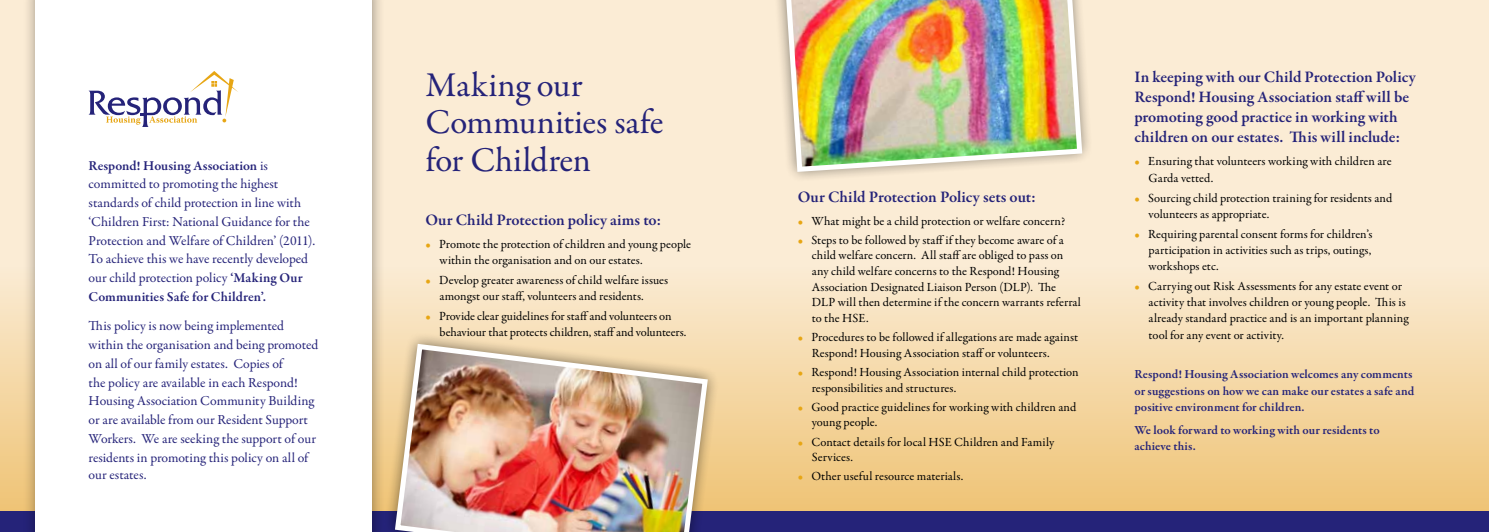
<style>
.page{position:relative;width:1489px;height:532px;background:#fff}
.page>*{position:absolute;margin:0;border:0;box-sizing:border-box;transform-origin:0 0}
.t1{font:35px/37.5px "Garamond Premr Pro";letter-spacing:-.005em;color:#252379}
.t2{font:600 16.25px/20px "Garamond Premr Pro";color:#252379}
.t3{font:13.75px/18.8px "Garamond Premr Pro";color:#252379}
.t4{font:600 13.75px "Garamond Premr Pro";color:#252379}
.t5{font:12.5px/16.2px "Garamond Premr Pro";letter-spacing:.005em;color:#000}
.t6{font:600 12.5px/16.2px "Garamond Premr Pro";letter-spacing:.005em;color:#252379}
.s1{font-weight:400}
.s2{font-weight:600}
.s3{color:#e7a614}
</style>
<div class="page">
<div style="left:0;top:0;width:1488px;height:531px;background:#fbecd5"></div>
<div style="left:0;top:266px;width:1488px;height:251px;background:linear-gradient(to bottom,#faecd5,#efc273)"></div>
<div style="left:0;top:511px;width:1488px;height:20px;background:#252379"></div>
<div style="left:22px;top:0;width:363px;height:531px;background:#000;opacity:.4"></div>
<div style="left:35px;top:0;width:337px;height:531px;background:#fff"></div>
<svg style="left:89px;top:71px;width:149px;height:56px"></svg>
<svg style="left:380px;top:329px;width:342px;height:202px;background:#e7cda4"></svg>
<img style="left:392px;top:341px;width:318px;height:190px">
<svg style="left:778px;top:0;width:311px;height:178px"></svg>
<img style="left:781px;top:0;width:303px;height:174px">
<p class="t4" style="left:89px;top:157px;width:181px">Respond! Housing Association <span class="s1">is</span></p>
<p class="t3" style="left:89px;top:175px;width:228px">committed to promoting the highest standards of child protection in line with ‘Children First: National Guidance for the Protection and Welfare of Children’ (2011).<br>To achieve this we have recently developed our child protection policy <span class="s2">‘Making Our Communities Safe for Children’.</span></p>
<p class="t3" style="left:89px;top:317px;width:231px">This policy is now being implemented within the organisation and being promoted on all of our family estates. Copies of<br>the policy are available in each Respond!<br>Housing Association Community Building or are available from our Resident Support Workers. We are seeking the support of our residents in promoting this policy on all of</p>
<p class="t3" style="left:89px;top:465px;width:59px">our estates.</p>
<h1 class="t1" style="left:425px;top:67px;width:239px">Making our<br>Communities safe</h1>
<h1 class="t1" style="left:425px;top:142px;width:167px">for Children</h1>
<h2 class="t2" style="left:425px;top:210px;width:237px">Our Child Protection policy aims to:</h2>
<p class="t5" style="left:439px;top:236px;width:253px;text-indent:-14px"><span class="s3">•</span> Promote the protection of children and young people within the organisation and on our estates.</p>
<p class="t5" style="left:439px;top:272px;width:230px;text-indent:-14px"><span class="s3">•</span> Develop greater awareness of child welfare issues amongst our staff, volunteers and residents.</p>
<p class="t5" style="left:439px;top:308px;width:248px;text-indent:-14px"><span class="s3">•</span> Provide clear guidelines for staff and volunteers on behaviour that protects children, staff and volunteers.</p>
<h2 class="t2" style="left:797px;top:187px;width:240px">Our Child Protection Policy sets out:</h2>
<p class="t5" style="left:797px;top:213px;width:269px"><span class="s3">•</span> What might be a child protection or welfare concern?</p>
<p class="t5" style="left:811px;top:232px;width:271px;line-height:15.6px;text-indent:-14px"><span class="s3">•</span> Steps to be followed by staff if they become aware of a child welfare concern. All staff are obliged to pass on any child welfare concerns to the Respond! Housing Association Designated Liaison Person (DLP). The DLP will then determine if the concern warrants referral to the HSE.</p>
<p class="t5" style="left:811px;top:329px;width:268px;line-height:15.6px;text-indent:-14px"><span class="s3">•</span> Procedures to be followed if allegations are made against<br>Respond! Housing Association staff or volunteers.</p>
<p class="t5" style="left:811px;top:364px;width:268px;line-height:15.6px;text-indent:-14px"><span class="s3">•</span> Respond! Housing Association internal child protection responsibilities and structures.</p>
<p class="t5" style="left:811px;top:399px;width:266px;line-height:15.6px;text-indent:-14px"><span class="s3">•</span> Good practice guidelines for working with children and young people.</p>
<p class="t5" style="left:811px;top:434px;width:244px;line-height:15.6px;text-indent:-14px"><span class="s3">•</span> Contact details for local HSE Children and Family<br>Services.</p>
<p class="t5" style="left:797px;top:468px;width:167px"><span class="s3">•</span> Other useful resource materials.</p>
<h2 class="t2" style="left:1134px;top:67px;width:283px">In keeping with our Child Protection Policy Respond! Housing Association staff will be promoting good practice in working with children on our estates. This will include:</h2>
<p class="t5" style="left:1148px;top:154px;width:244px;text-indent:-14px"><span class="s3">•</span> Ensuring that volunteers working with children are<br>Garda vetted.</p>
<p class="t5" style="left:1148px;top:190px;width:245px;text-indent:-14px"><span class="s3">•</span> Sourcing child protection training for residents and volunteers as appropriate.</p>
<p class="t5" style="left:1148px;top:226px;width:225px;text-align:justify;text-indent:-14px"><span class="s3">•</span> Requiring parental consent forms for children’s participation in activities such as trips, outings, workshops etc.</p>
<p class="t5" style="left:1148px;top:278px;width:261px;text-indent:-14px"><span class="s3">•</span> Carrying out Risk Assessments for any estate event or activity that involves children or young people. This is already standard practice and is an important planning tool for any event or activity.</p>
<p class="t6" style="left:1134px;top:366px;width:281px">Respond! Housing Association welcomes any comments or suggestions on how we can make our estates a safe and positive environment for children.</p>
<p class="t6" style="left:1134px;top:422px;width:247px">We look forward to working with our residents to achieve this.</p>
</div>
